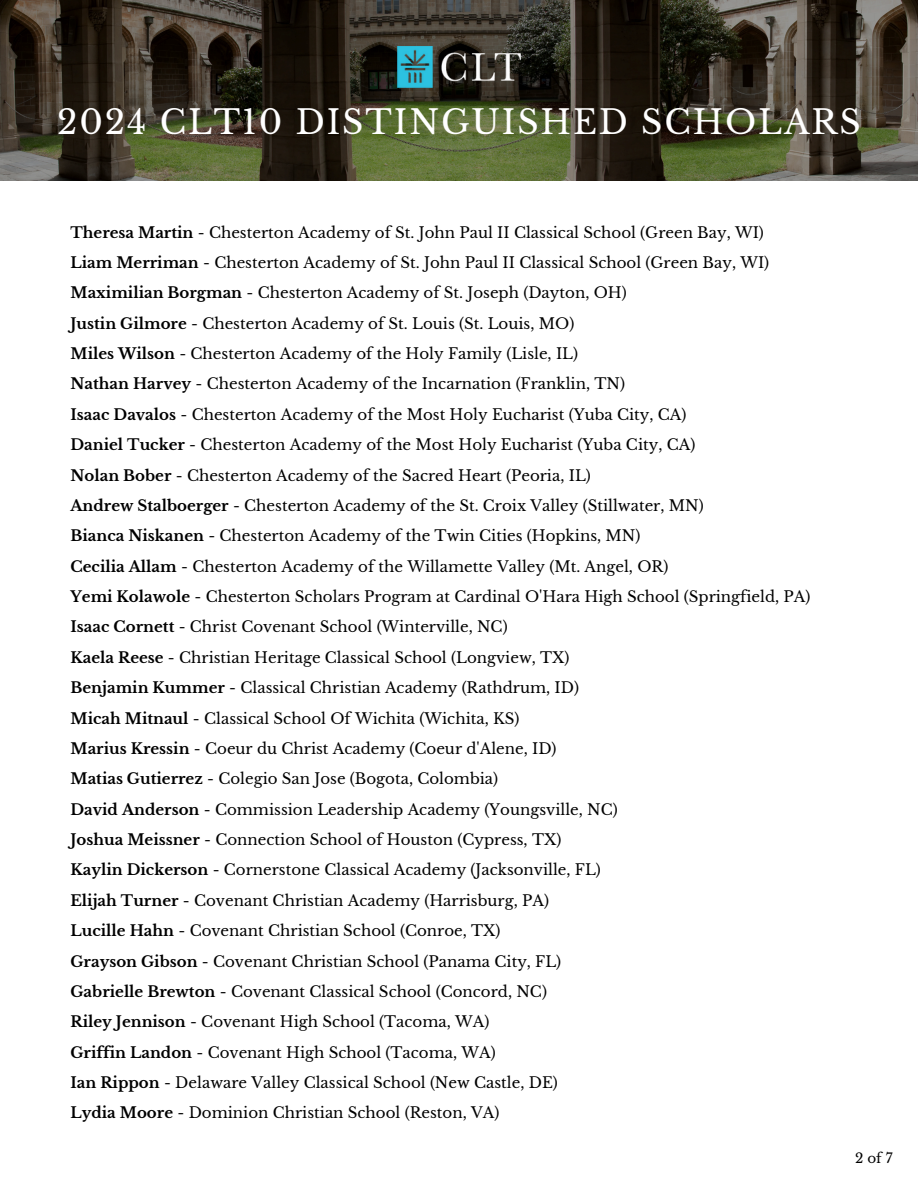
<style>
.page{position:relative;width:918px;height:1188px;background:#fff}
.page>*{position:absolute;margin:0;border:0;box-sizing:border-box;transform-origin:0 0}
.t1{font:33px "Libre Baskerville";letter-spacing:.055em;color:#fff}
.t2{font:15px "Libre Baskerville";color:#000}
.t3{font:13.5px "Libre Baskerville";color:#000}
.s1{font-weight:700}
</style>
<div class="page">
<img style="left:0;top:0;width:918px;height:181px">
<img style="left:398px;top:47px;width:122px;height:40px">
<h1 class="t1" style="left:57px;top:102px;width:805px">2024 CLT10 DISTINGUISHED SCHOLARS</h1>
<p class="t2" style="left:71px;top:223px;width:695px"><span class="s1">Theresa Martin</span> - Chesterton Academy of St. John Paul II Classical School (Green Bay, WI)</p>
<p class="t2" style="left:71px;top:253px;width:700px"><span class="s1">Liam Merriman</span> - Chesterton Academy of St. John Paul II Classical School (Green Bay, WI)</p>
<p class="t2" style="left:71px;top:284px;width:558px"><span class="s1">Maximilian Borgman</span> - Chesterton Academy of St. Joseph (Dayton, OH)</p>
<p class="t2" style="left:71px;top:314px;width:505px"><span class="s1">Justin Gilmore</span> - Chesterton Academy of St. Louis (St. Louis, MO)</p>
<p class="t2" style="left:71px;top:345px;width:509px"><span class="s1">Miles Wilson</span> - Chesterton Academy of the Holy Family (Lisle, IL)</p>
<p class="t2" style="left:71px;top:375px;width:556px"><span class="s1">Nathan Harvey</span> - Chesterton Academy of the Incarnation (Franklin, TN)</p>
<p class="t2" style="left:71px;top:405px;width:618px"><span class="s1">Isaac Davalos</span> - Chesterton Academy of the Most Holy Eucharist (Yuba City, CA)</p>
<p class="t2" style="left:71px;top:436px;width:626px"><span class="s1">Daniel Tucker</span> - Chesterton Academy of the Most Holy Eucharist (Yuba City, CA)</p>
<p class="t2" style="left:71px;top:466px;width:522px"><span class="s1">Nolan Bober</span> - Chesterton Academy of the Sacred Heart (Peoria, IL)</p>
<p class="t2" style="left:71px;top:496px;width:635px"><span class="s1">Andrew Stalboerger</span> - Chesterton Academy of the St. Croix Valley (Stillwater, MN)</p>
<p class="t2" style="left:71px;top:527px;width:571px"><span class="s1">Bianca Niskanen</span> - Chesterton Academy of the Twin Cities (Hopkins, MN)</p>
<p class="t2" style="left:71px;top:557px;width:599px"><span class="s1">Cecilia Allam</span> - Chesterton Academy of the Willamette Valley (Mt. Angel, OR)</p>
<p class="t2" style="left:71px;top:588px;width:741px"><span class="s1">Yemi Kolawole</span> - Chesterton Scholars Program at Cardinal O'Hara High School (Springfield, PA)</p>
<p class="t2" style="left:71px;top:618px;width:439px"><span class="s1">Isaac Cornett</span> - Christ Covenant School (Winterville, NC)</p>
<p class="t2" style="left:71px;top:648px;width:500px"><span class="s1">Kaela Reese</span> - Christian Heritage Classical School (Longview, TX)</p>
<p class="t2" style="left:71px;top:679px;width:510px"><span class="s1">Benjamin Kummer</span> - Classical Christian Academy (Rathdrum, ID)</p>
<p class="t2" style="left:71px;top:709px;width:450px"><span class="s1">Micah Mitnaul</span> - Classical School Of Wichita (Wichita, KS)</p>
<p class="t2" style="left:71px;top:739px;width:488px"><span class="s1">Marius Kressin</span> - Coeur du Christ Academy (Coeur d'Alene, ID)</p>
<p class="t2" style="left:71px;top:770px;width:429px"><span class="s1">Matias Gutierrez</span> - Colegio San Jose (Bogota, Colombia)</p>
<p class="t2" style="left:71px;top:800px;width:549px"><span class="s1">David Anderson</span> - Commission Leadership Academy (Youngsville, NC)</p>
<p class="t2" style="left:71px;top:831px;width:492px"><span class="s1">Joshua Meissner</span> - Connection School of Houston (Cypress, TX)</p>
<p class="t2" style="left:71px;top:861px;width:532px"><span class="s1">Kaylin Dickerson</span> - Cornerstone Classical Academy (Jacksonville, FL)</p>
<p class="t2" style="left:71px;top:891px;width:480px"><span class="s1">Elijah Turner</span> - Covenant Christian Academy (Harrisburg, PA)</p>
<p class="t2" style="left:71px;top:922px;width:432px"><span class="s1">Lucille Hahn</span> - Covenant Christian School (Conroe, TX)</p>
<p class="t2" style="left:71px;top:952px;width:492px"><span class="s1">Grayson Gibson</span> - Covenant Christian School (Panama City, FL)</p>
<p class="t2" style="left:71px;top:982px;width:478px"><span class="s1">Gabrielle Brewton</span> - Covenant Classical School (Concord, NC)</p>
<p class="t2" style="left:71px;top:1013px;width:420px"><span class="s1">Riley Jennison</span> - Covenant High School (Tacoma, WA)</p>
<p class="t2" style="left:71px;top:1043px;width:427px"><span class="s1">Griffin Landon</span> - Covenant High School (Tacoma, WA)</p>
<p class="t2" style="left:71px;top:1074px;width:489px"><span class="s1">Ian Rippon</span> - Delaware Valley Classical School (New Castle, DE)</p>
<p class="t2" style="left:71px;top:1104px;width:430px"><span class="s1">Lydia Moore</span> - Dominion Christian School (Reston, VA)</p>
<p class="t3" style="left:855px;top:1149px;width:39px">2of7</p>
</div>
